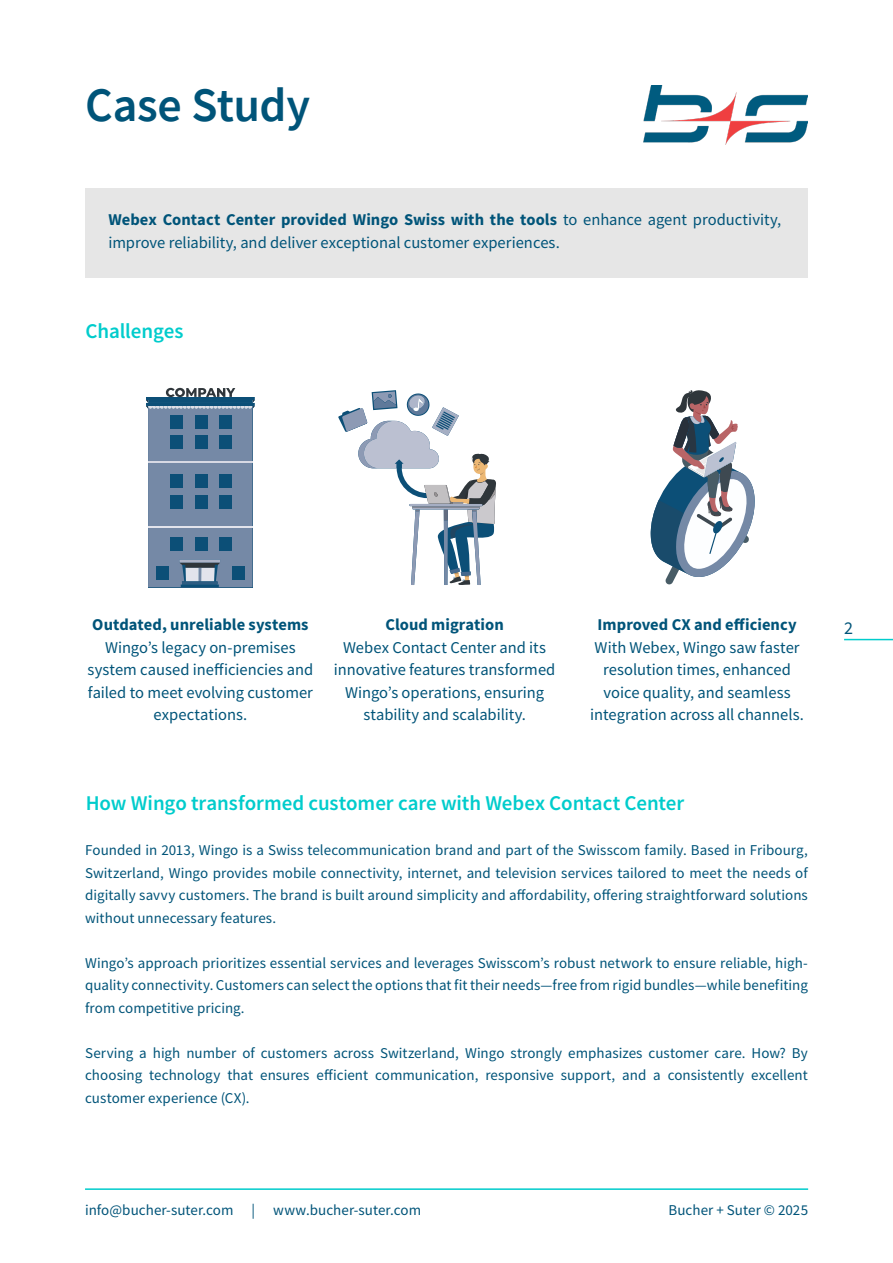
<style>
.page{position:relative;width:893px;height:1263px;background:#fff}
.page>*{position:absolute;margin:0;border:0;box-sizing:border-box;transform-origin:0 0}
.t1{font:600 48px "Source Sans Pro";letter-spacing:-.01em;color:#005479}
.t2{font:600 21px "Source Sans Pro";letter-spacing:-.005em;color:#0cc}
.t3{font:18px "Source Sans Pro";color:#005479}
.t4{font:16.5px/22.5px "Source Sans Pro";color:#005479;text-align:center}
.t5{font:700 16.5px "Source Sans Pro";color:#005479}
.t6{font:15px/22.5px "Source Sans Pro";letter-spacing:.005em;color:#005479;text-align:justify}
.s1{font-weight:700}
</style>
<div class="page">
<hr style="left:844px;top:639px;width:49px;height:1px;background:#0cc">
<hr style="left:85px;top:1188px;width:723px;height:2px;background:#0cc">
<div style="left:85px;top:188px;width:722px;height:89px;background:#e6e6e6"></div>
<svg style="left:146px;top:388px;width:109px;height:199px;background:#6c87a2"></svg>
<hr style="left:148px;top:400px;width:104px;height:3px;background:#0c4f77">
<svg style="left:338px;top:390px;width:158px;height:195px"></svg>
<hr style="left:412px;top:506px;width:67px;height:2px;background:#848895">
<hr style="left:409px;top:504px;width:73px;height:2px;background:#a5aec3">
<svg style="left:650px;top:390px;width:105px;height:195px"></svg>
<img style="left:643px;top:85px;width:165px;height:59px">
<h1 class="t1" style="left:85px;top:74px;width:227px">Case Study</h1>
<p class="t4" style="left:108px;top:208px;width:674px;text-align:left"><span class="s1">Webex Contact Center provided Wingo Swiss with the tools</span> to enhance agent productivity, improve reliability, and deliver exceptional customer experiences.</p>
<h2 class="t2" style="left:85px;top:317px;width:100px">Challenges</h2>
<p class="t5" style="left:92px;top:613px;width:218px">Outdated, unreliable systems</p>
<p class="t4" style="left:88px;top:636px;width:227px">Wingo’s legacy on-premises system caused inefficiencies and failed to meet evolving customer expectations.</p>
<p class="t5" style="left:386px;top:613px;width:120px">Cloud migration</p>
<p class="t4" style="left:334px;top:636px;width:223px">Webex Contact Center and its innovative features transformed<br>Wingo’s operations, ensuring stability and scalability.</p>
<p class="t5" style="left:598px;top:613px;width:201px">Improved CX and efficiency</p>
<p class="t4" style="left:590px;top:636px;width:215px">With Webex, Wingo saw faster resolution times, enhanced voice quality, and seamless integration across all channels.</p>
<h2 class="t2" style="left:86px;top:789px;width:600px">How Wingo transformed customer care with Webex Contact Center</h2>
<p class="t6" style="left:85px;top:839px;width:724px">Founded in 2013, Wingo is a Swiss telecommunication brand and part of the Swisscom family. Based in Fribourg, Switzerland, Wingo provides mobile connectivity, internet, and television services tailored to meet the needs of digitally savvy customers. The brand is built around simplicity and affordability, offering straightforward solutions without unnecessary features.</p>
<p class="t6" style="left:85px;top:951px;width:724px">Wingo’s approach prioritizes essential services and leverages Swisscom’s robust network to ensure reliable, high&shy;quality connectivity. Customers can select the options that fit their needs—free from rigid bundles—while benefiting from competitive pricing.</p>
<p class="t6" style="left:85px;top:1041px;width:724px">Serving a high number of customers across Switzerland, Wingo strongly emphasizes customer care. How? By choosing technology that ensures efficient communication, responsive support, and a consistently excellent customer experience (CX).</p>
<p class="t3" style="left:844px;top:617px;width:10px">2</p>
<p class="t6" style="left:85px;top:1199px;width:338px">info@bucher-suter.com | www.bucher-suter.com</p>
<p class="t6" style="left:668px;top:1199px;width:141px">Bucher + Suter © 2025</p>
</div>
